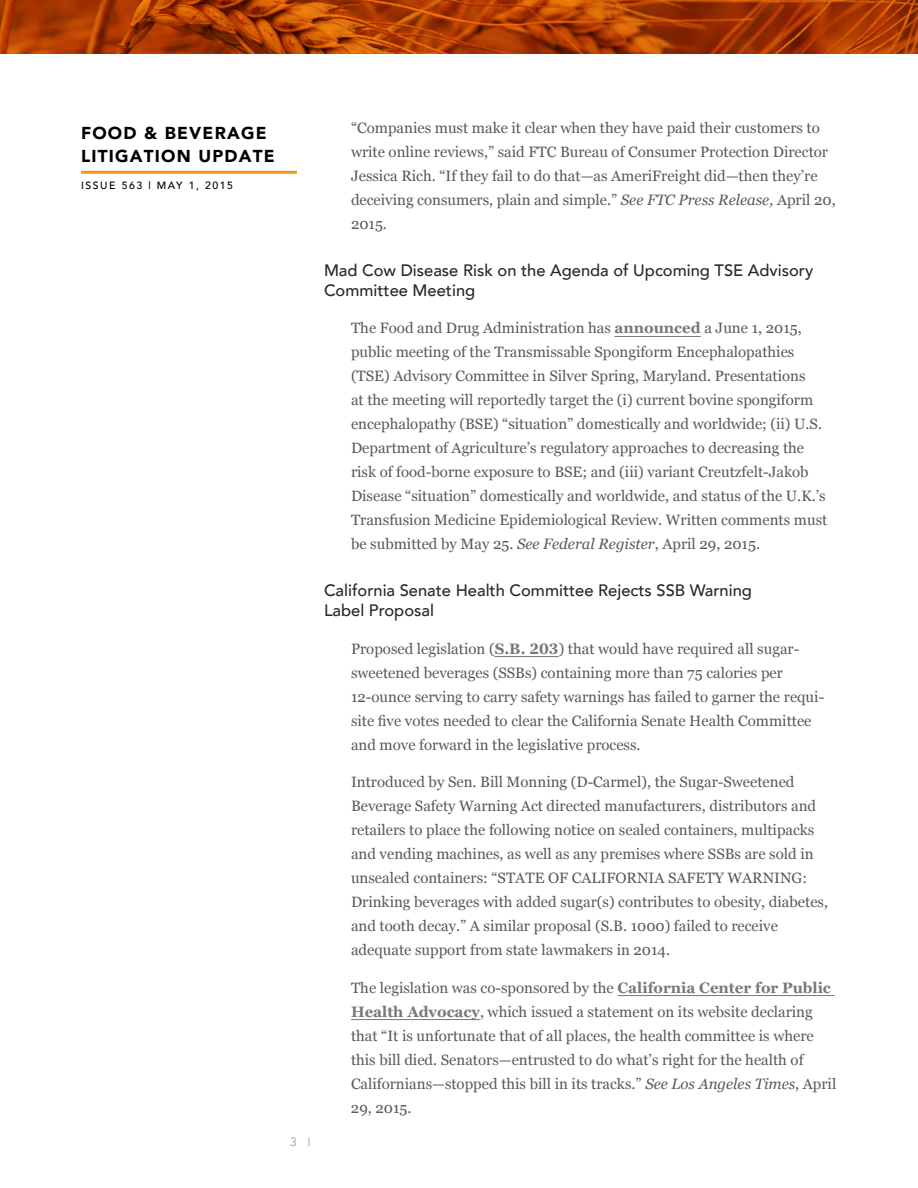
<style>
.page{position:relative;width:918px;height:1188px;background:#fff}
.page>*{position:absolute;margin:0;border:0;box-sizing:border-box;transform-origin:0 0}
.t1{font:900 17.25px/22.5px "Avenir";letter-spacing:.07em;color:#000}
.t2{font:500 16.5px/19.8px "Avenir";color:#292829}
.t3{font:15px/24px "Georgia";color:#58595b}
.t4{font:12px "Avenir";color:#939598}
.t5{font:500 10.5px "Avenir";letter-spacing:.15em;color:#000}
.s1{font-style:italic}
.s2{font-family:"Georgia Pro";font-weight:700;color:#77787b}
</style>
<div class="page">
<hr style="left:81px;top:171px;width:216px;height:3px;background:#f8971d">
<svg style="left:0;top:0;width:918px;height:54px;background:#a83c02"></svg>
<hr style="left:615px;top:336px;width:86px;height:1px;background:#77787b">
<hr style="left:495px;top:656px;width:64px;height:1px;background:#77787b">
<hr style="left:618px;top:995px;width:217px;height:1px;background:#77787b">
<hr style="left:351px;top:1019px;width:129px;height:1px;background:#77787b">
<p class="t1" style="left:81px;top:122px;width:195px">FOOD &amp; BEVERAGE<br>LITIGATION UPDATE</p>
<p class="t5" style="left:81px;top:176px;width:154px">ISSUE 563 | MAY 1, 2015</p>
<p class="t4" style="left:290px;top:1135px;width:22px">3 |</p>
<p class="t3" style="left:351px;top:116px;width:486px">“Companies must make it clear when they have paid their customers to write online reviews,” said FTC Bureau of Consumer Protection Director Jessica Rich. “If they fail to do that—as AmeriFreight did—then they’re deceiving consumers, plain and simple.” <span class="s1">See FTC Press Release,</span> April 20, 2015.</p>
<p class="t2" style="left:324px;top:260px;width:491px">Mad Cow Disease Risk on the Agenda of Upcoming TSE Advisory<br>Committee Meeting</p>
<p class="t3" style="left:351px;top:316px;width:478px">The Food and Drug Administration has <span class="s2">announced</span> a June 1, 2015, public meeting of the Transmissable Spongiform Encephalopathies (TSE) Advisory Committee in Silver Spring, Maryland. Presentations<br>at the meeting will reportedly target the (i) current bovine spongiform encephalopathy (BSE) “situation” domestically and worldwide; (ii) U.S.<br>Department of Agriculture’s regulatory approaches to decreasing the risk of food-borne exposure to BSE; and (iii) variant Creutzfelt-Jakob Disease “situation” domestically and worldwide, and status of the U.K.’s Transfusion Medicine Epidemiological Review. Written comments must be submitted by May 25. <span class="s1">See Federal Register</span>, April 29, 2015.</p>
<p class="t2" style="left:324px;top:580px;width:430px">California Senate Health Committee Rejects SSB Warning<br>Label Proposal</p>
<p class="t3" style="left:351px;top:636px;width:475px">Proposed legislation (<span class="s2">S.B. 203</span>) that would have required all sugar&shy;sweetened beverages (SSBs) containing more than 75 calories per 12-ounce serving to carry safety warnings has failed to garner the requi&shy;site five votes needed to clear the California Senate Health Committee and move forward in the legislative process.</p>
<p class="t3" style="left:351px;top:769px;width:479px">Introduced by Sen. Bill Monning (D-Carmel), the Sugar-Sweetened Beverage Safety Warning Act directed manufacturers, distributors and retailers to place the following notice on sealed containers, multipacks and vending machines, as well as any premises where SSBs are sold in unsealed containers: “STATE OF CALIFORNIA SAFETY WARNING:<br>Drinking beverages with added sugar(s) contributes to obesity, diabetes, and tooth decay.” A similar proposal (S.B. 1000) failed to receive adequate support from state lawmakers in 2014.</p>
<p class="t3" style="left:351px;top:975px;width:487px">The legislation was co-sponsored by the <span class="s2">California Center for Public Health Advocacy</span>, which issued a statement on its website declaring that “It is unfortunate that of all places, the health committee is where this bill died. Senators—entrusted to do what’s right for the health of Californians—stopped this bill in its tracks.” <span class="s1">See Los Angeles Times</span>, April 29, 2015.</p>
</div>
